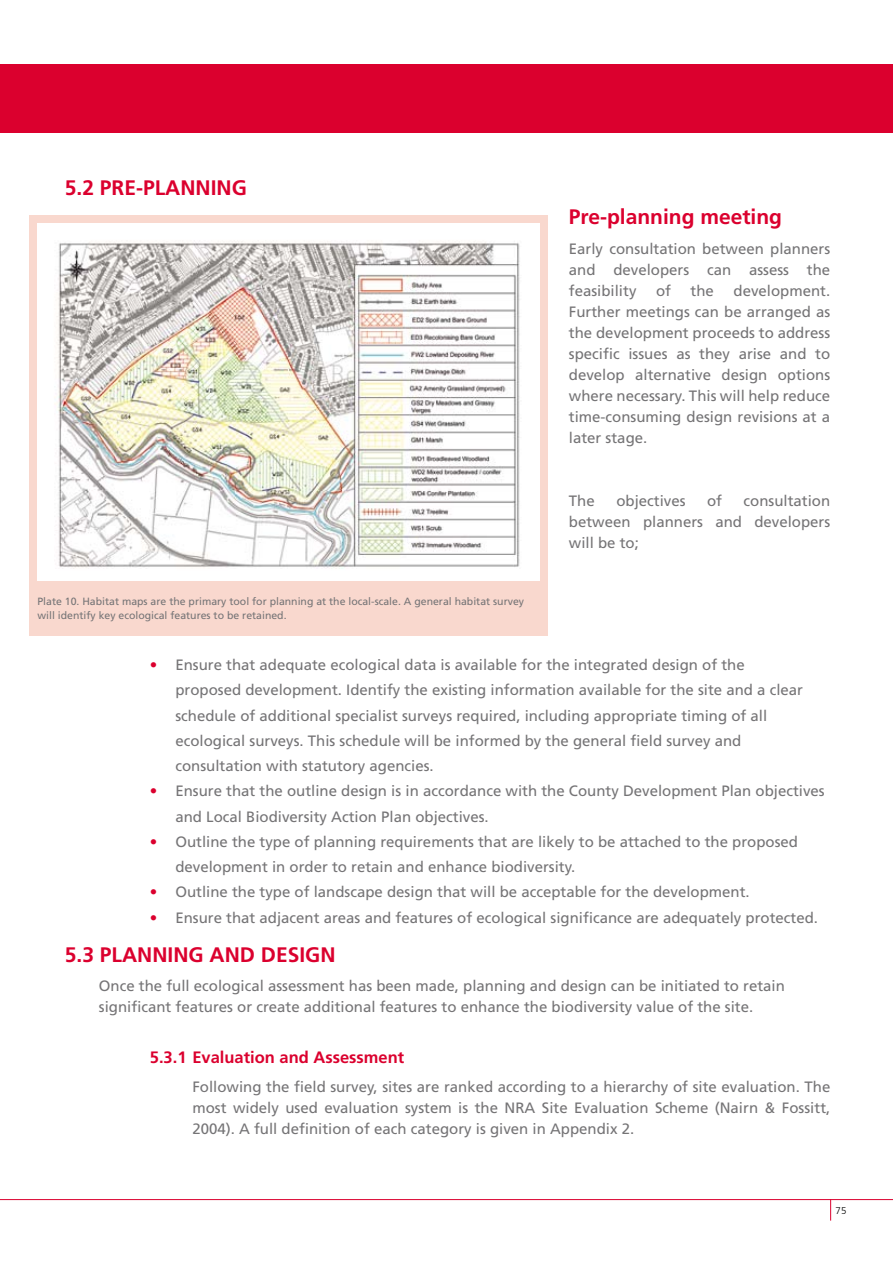
<style>
.page{position:relative;width:893px;height:1263px;background:#fff}
.page>*{position:absolute;margin:0;border:0;box-sizing:border-box;transform-origin:0 0}
.t1{font:700 21px "Frutiger";color:#db002e}
.t2{font:700 16.5px "Frutiger";color:#db002e}
.t3{font:15px/21px "Frutiger";color:#757476;text-align:justify}
.t4{font:10.5px/13.5px "Frutiger";color:#757476}
.t5{font:300 9.75px "Frutiger";color:#000}
.s1{color:#db002e}
</style>
<div class="page">
<div style="left:0;top:64px;width:893px;height:69px;background:#db002e"></div>
<div style="left:29px;top:215px;width:519px;height:421px;background:#f9d8ce"></div>
<img style="left:37px;top:223px;width:502px;height:357px">
<svg style="left:830px;top:1200px;width:1px;height:20px"></svg>
<hr style="left:0;top:1199px;width:893px;height:1px;background:#db002e">
<h1 class="t1" style="left:65px;top:175px;width:92px">5.2 Pre-planning</h1>
<p class="t4" style="left:37px;top:595px;width:488px">Plate 10. Habitat maps are the primary tool for planning at the local-scale. A general habitat survey will identify key ecological features to be retained.</p>
<h1 class="t1" style="left:569px;top:205px;width:215px">Pre-planning meeting</h1>
<p class="t3" style="left:569px;top:238px;width:263px">Early consultation between planners and developers can assess the feasibility</p>
<p class="t3" style="left:656px;top:280px;width:16px">of</p>
<p class="t3" style="left:691px;top:280px;width:25px">the</p>
<p class="t3" style="left:569px;top:280px;width:263px;text-indent:165px">development.<br>Further meetings can be arranged as the development proceeds to address specific issues as they arise and to develop alternative design options where necessary. This will help reduce time-consuming design revisions at a later stage.</p>
<p class="t3" style="left:569px;top:490px;width:27px">The</p>
<p class="t3" style="left:616px;top:490px;width:71px">objectives</p>
<p class="t3" style="left:707px;top:490px;width:17px">of</p>
<p class="t3" style="left:569px;top:490px;width:263px;text-indent:175px">consultation between planners and developers will be to;</p>
<p class="t3" style="left:175px;top:652px;width:629px;line-height:25.2px;text-align:left;text-indent:-26px"><span class="s1">•</span> Ensure that adequate ecological data is available for the integrated design of the proposed development. Identify the existing information available for the site and a clear schedule of additional specialist surveys required, including appropriate timing of all ecological surveys. This schedule will be informed by the general field survey and consultation with statutory agencies.</p>
<p class="t3" style="left:175px;top:778px;width:651px;line-height:25.2px;text-indent:-26px"><span class="s1">•</span> Ensure that the outline design is in accordance with the County Development Plan objectives and Local Biodiversity Action Plan objectives.</p>
<p class="t3" style="left:175px;top:829px;width:624px;line-height:25.2px;text-indent:-26px"><span class="s1">•</span> Outline the type of planning requirements that are likely to be attached to the proposed development in order to retain and enhance biodiversity.</p>
<p class="t3" style="left:150px;top:882px;width:601px"><span class="s1">•</span> Outline the type of landscape design that will be acceptable for the development.</p>
<p class="t3" style="left:150px;top:907px;width:670px"><span class="s1">•</span> Ensure that adjacent areas and features of ecological significance are adequately protected.</p>
<h1 class="t1" style="left:65px;top:942px;width:61px">5.3 Planning</h1>
<h1 class="t1" style="left:210px;top:942px;width:16px">and</h1>
<h1 class="t1" style="left:261px;top:942px;width:13px">design</h1>
<p class="t3" style="left:99px;top:975px;width:688px">Once the full ecological assessment has been made, planning and design can be initiated to retain significant features or create additional features to enhance the biodiversity value of the site.</p>
<p class="t2" style="left:150px;top:1047px;width:256px">5.3.1 Evaluation and Assessment</p>
<p class="t3" style="left:192px;top:1076px;width:639px">Following the field survey, sites are ranked according to a hierarchy of site evaluation. The most widely used evaluation system is the NRA Site Evaluation Scheme (Nairn &amp; Fossitt, 2004). A full definition of each category is given in Appendix 2.</p>
<p class="t5" style="left:836px;top:1205px;width:6px">75</p>
</div>
